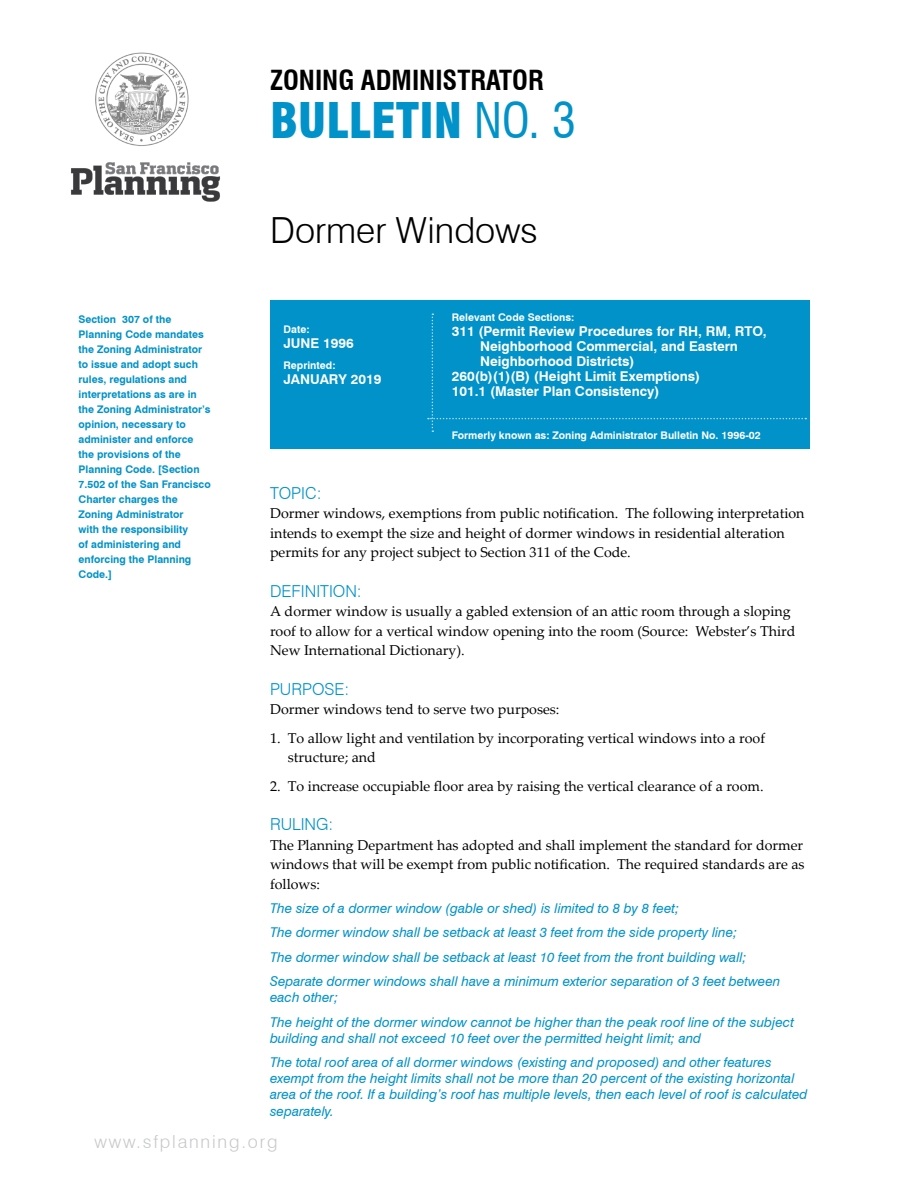
<style>
.page{position:relative;width:918px;height:1188px;background:#fff}
.page>*{position:absolute;margin:0;border:0;box-sizing:border-box;transform-origin:0 0}
.t1{font:900 condensed 48px "Swiss 721 BT";color:#0092c8}
.t2{font:300 36px "Swiss 721 BT";color:#000}
.t3{font:700 condensed 27px "Swiss 721 BT";color:#000}
.t4{font:300 18px "Swiss 721 BT";letter-spacing:.1em;color:#c7c8ca}
.t5{font:300 16.5px "Swiss 721 BT";color:#0092c8}
.t6{font:14.25px/19.5px "Palatino Linotype";color:#000}
.t7{font:italic 13.5px/24.3px "Swiss 721 BT";color:#0092c8}
.t8{font:700 13.5px "Swiss 721 BT";color:#fff}
.t9{font:700 10.5px/15px "Swiss 721 BT";color:#0092c8}
.t10{font:700 10.5px "Swiss 721 BT";color:#fff}
.s1{font-weight:400}
</style>
<div class="page">
<div style="left:270px;top:301px;width:540px;height:148px;background:#0092c8"></div>
<svg style="left:428px;top:314px;width:378px;height:118px"></svg>
<img style="left:95px;top:52px;width:94px;height:94px">
<img style="left:71px;top:162px;width:149px;height:40px">
<h3 class="t3" style="left:270px;top:64px;width:275px">ZONING ADMINISTRATOR</h3>
<h1 class="t1" style="left:270px;top:91px;width:308px">BULLETIN <span class="s1">NO. 3</span></h1>
<p class="t9" style="left:79px;top:312px;width:134px">Section 307 of the<br>Planning Code mandates the Zoning Administrator to issue and adopt such rules, regulations and interpretations as are in the Zoning Administrator’s opinion, necessary to administer and enforce the provisions of the<br>Planning Code. [Section<br>7.502 of the San Francisco<br>Charter charges the<br>Zoning Administrator<br>with the responsibility<br>of administering and enforcing the Planning<br>Code.]</p>
<h2 class="t2" style="left:270px;top:209px;width:269px">Dormer Windows</h2>
<p class="t10" style="left:284px;top:323px;width:28px">Date:</p>
<p class="t8" style="left:284px;top:335px;width:72px">JUNE 1996</p>
<p class="t10" style="left:284px;top:359px;width:54px">Reprinted:</p>
<p class="t8" style="left:284px;top:371px;width:99px">JANUARY 2019</p>
<p class="t10" style="left:452px;top:311px;width:124px">Relevant Code Sections:</p>
<p class="t8" style="left:452px;top:323px;width:316px">311 (Permit Review Procedures for RH, RM, RTO,</p>
<p class="t8" style="left:480px;top:338px;width:259px">Neighborhood Commercial, and Eastern</p>
<p class="t8" style="left:480px;top:353px;width:156px">Neighborhood Districts)</p>
<p class="t8" style="left:452px;top:368px;width:250px">260(b)(1)(B) (Height Limit Exemptions)</p>
<p class="t8" style="left:452px;top:383px;width:209px">101.1 (Master Plan Consistency)</p>
<p class="t10" style="left:452px;top:429px;width:311px">Formerly known as: Zoning Administrator Bulletin No. 1996-02</p>
<p class="t5" style="left:270px;top:483px;width:53px">TOPIC:</p>
<p class="t6" style="left:270px;top:503px;width:536px">Dormer windows, exemptions from public notification. The following interpretation intends to exempt the size and height of dormer windows in residential alteration permits for any project subject to Section 311 of the Code.</p>
<p class="t5" style="left:270px;top:581px;width:93px">DEFINITION:</p>
<p class="t6" style="left:270px;top:601px;width:527px">A dormer window is usually a gabled extension of an attic room through a sloping roof to allow for a vertical window opening into the room (Source: Webster’s Third<br>New International Dictionary).</p>
<p class="t5" style="left:270px;top:679px;width:81px">PURPOSE:</p>
<p class="t6" style="left:270px;top:699px;width:291px">Dormer windows tend to serve two purposes:</p>
<p class="t6" style="left:288px;top:728px;width:479px;text-indent:-18px">1. To allow light and ventilation by incorporating vertical windows into a roof structure; and</p>
<p class="t6" style="left:270px;top:776px;width:495px">2. To increase occupiable floor area by raising the vertical clearance of a room.</p>
<p class="t5" style="left:270px;top:814px;width:65px">RULING:</p>
<p class="t6" style="left:270px;top:835px;width:536px;text-align:justify">The Planning Department has adopted and shall implement the standard for dormer windows that will be exempt from public notification. The required standards are as follows:</p>
<p class="t7" style="left:270px;top:896px;width:512px">The size of a dormer window (gable or shed) is limited to 8 by 8 feet;<br>The dormer window shall be setback at least 3 feet from the side property line;<br>The dormer window shall be setback at least 10 feet from the front building wall; Separate dormer windows shall have a minimum exterior separation of 3 feet between</p>
<p class="t7" style="left:270px;top:985px;width:526px">each other;<br>The height of the dormer window cannot be higher than the peak roof line of the subject</p>
<p class="t7" style="left:270px;top:1026px;width:503px">building and shall not exceed 10 feet over the permitted height limit; and<br>The total roof area of all dormer windows (existing and proposed) and other features</p>
<p class="t7" style="left:270px;top:1070px;width:539px;line-height:16.2px">exempt from the height limits shall not be more than 20 percent of the existing horizontal area of the roof. If a building’s roof has multiple levels, then each level of roof is calculated separately.</p>
<p class="t4" style="left:94px;top:1130px;width:185px">www.sfplanning.org</p>
</div>
